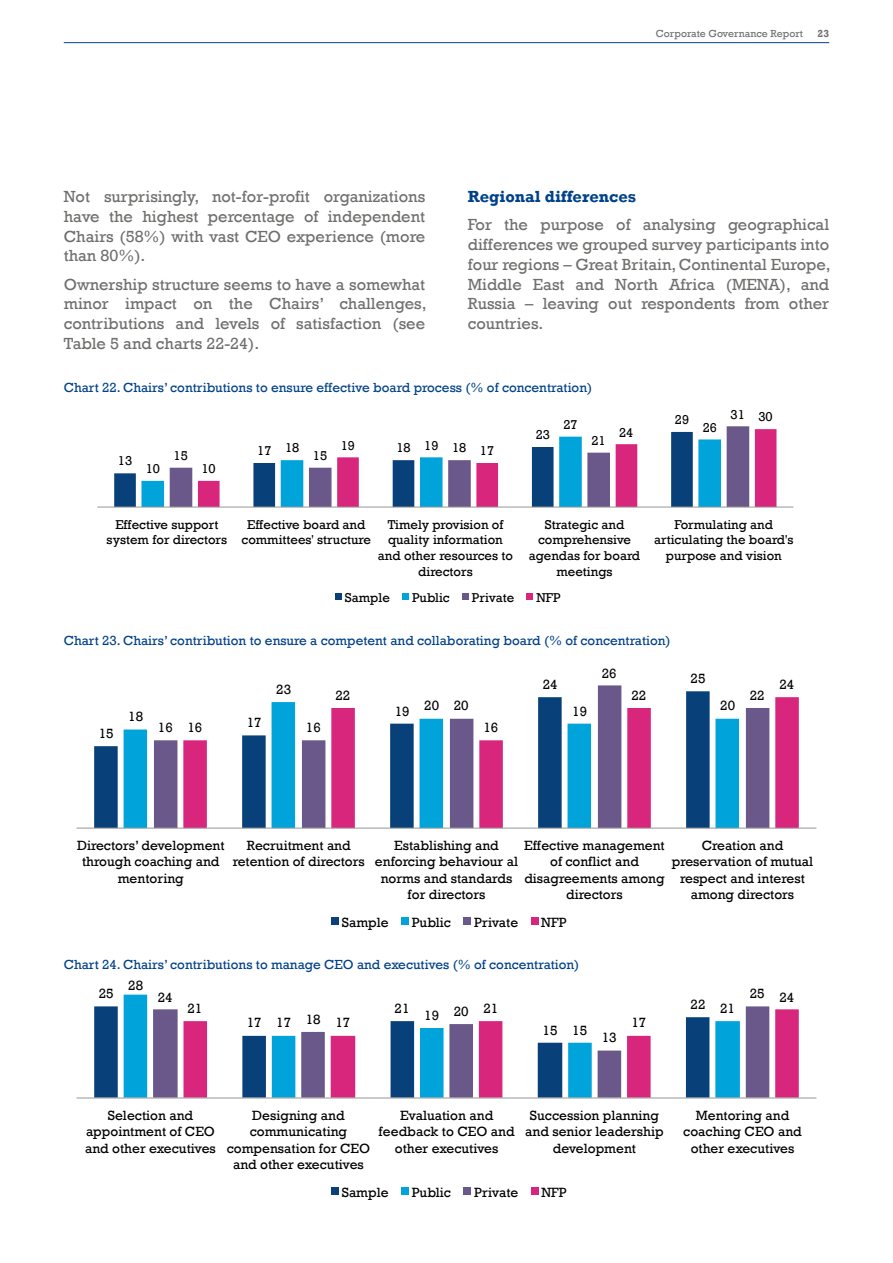
<style>
.page{position:relative;width:893px;height:1263px;background:#fff}
.page>*{position:absolute;margin:0;border:0;box-sizing:border-box;transform-origin:0 0}
.t1{font:16.5px/19.8px "Rockwell";color:#6f6f6e;text-align:justify}
.t2{font:700 16.5px "Rockwell";color:#004189}
.t3{font:13.8px/16.2px "Rockwell";color:#000;text-align:center}
.t4{font:13.65px/16.4px "Rockwell";color:#000;text-align:center}
.t5{font:13.5px "Rockwell";color:#004189}
.t6{font:13.2px/15.8px "Rockwell";color:#000;text-align:center}
.t7{font:10.5px "Rockwell";color:#6f6f6e}
.t8{font:700 10.5px "Rockwell";color:#6f6f6e}
</style>
<div class="page">
<hr style="left:64px;top:42px;width:765px;height:1px;background:#004189">
<svg style="left:114px;top:429px;width:662px;height:78px"></svg>
<hr style="left:97px;top:507px;width:696px;height:1px;background:#989898">
<div style="left:335px;top:593px;width:7px;height:7px;background:#084179"></div>
<div style="left:402px;top:593px;width:7px;height:7px;background:#00a4db"></div>
<div style="left:462px;top:593px;width:7px;height:7px;background:#6a588a"></div>
<div style="left:526px;top:593px;width:7px;height:7px;background:#d8267d"></div>
<svg style="left:94px;top:729px;width:30px;height:99px;fill:#084179"></svg>
<svg style="left:124px;top:729px;width:30px;height:99px;fill:#00a4db"></svg>
<svg style="left:154px;top:685px;width:556px;height:143px"></svg>
<svg style="left:183px;top:697px;width:616px;height:131px"></svg>
<hr style="left:77px;top:828px;width:739px;height:1px;background:#989898">
<div style="left:331px;top:918px;width:8px;height:7px;background:#084179"></div>
<div style="left:401px;top:918px;width:8px;height:7px;background:#00a4db"></div>
<div style="left:464px;top:918px;width:7px;height:7px;background:#6a588a"></div>
<div style="left:531px;top:918px;width:7px;height:7px;background:#d8267d"></div>
<svg style="left:94px;top:1006px;width:30px;height:91px;fill:#084179"></svg>
<div style="left:124px;top:995px;width:24px;height:102px;background:#00a4db"></div>
<svg style="left:153px;top:1006px;width:616px;height:91px"></svg>
<svg style="left:183px;top:1009px;width:616px;height:88px"></svg>
<hr style="left:77px;top:1097px;width:739px;height:1px;background:#989898">
<div style="left:331px;top:1188px;width:8px;height:7px;background:#084179"></div>
<div style="left:401px;top:1188px;width:8px;height:7px;background:#00a4db"></div>
<div style="left:464px;top:1188px;width:7px;height:7px;background:#6a588a"></div>
<div style="left:531px;top:1188px;width:7px;height:7px;background:#d8267d"></div>
<p class="t7" style="left:656px;top:27px;width:149px">Corporate Governance Report</p>
<p class="t8" style="left:818px;top:27px;width:13px">23</p>
<p class="t1" style="left:64px;top:187px;width:363px">Not surprisingly, not-for-profit organizations have the highest percentage of independent Chairs (58%) with vast CEO experience (more than 80%).</p>
<p class="t1" style="left:64px;top:274px;width:364px">Ownership structure seems to have a somewhat minor impact on the Chairs’ challenges, contributions and levels of satisfaction (see Table 5 and charts 22-24).</p>
<p class="t2" style="left:468px;top:186px;width:170px">Regional differences</p>
<p class="t1" style="left:468px;top:215px;width:364px">For the purpose of analysing geographical differences we grouped survey participants into four regions – Great Britain, Continental Europe, Middle East and North Africa (MENA), and Russia – leaving out respondents from other countries.</p>
<p class="t5" style="left:64px;top:380px;width:530px">Chart 22. Chairs’ contributions to ensure effective board process (% of concentration)</p>
<p class="t6" style="left:118px;top:453px;width:16px">13</p>
<p class="t6" style="left:146px;top:461px;width:16px">10</p>
<p class="t6" style="left:285px;top:440px;width:16px">18</p>
<p class="t6" style="left:424px;top:438px;width:16px">19</p>
<p class="t6" style="left:341px;top:438px;width:16px">19</p>
<p class="t6" style="left:257px;top:443px;width:16px">17</p>
<p class="t6" style="left:396px;top:440px;width:16px">18</p>
<p class="t6" style="left:174px;top:448px;width:16px">15</p>
<p class="t6" style="left:313px;top:448px;width:16px">15</p>
<p class="t6" style="left:201px;top:461px;width:16px">10</p>
<p class="t6" style="left:452px;top:440px;width:16px">18</p>
<p class="t6" style="left:480px;top:443px;width:16px">17</p>
<p class="t6" style="left:536px;top:427px;width:16px">23</p>
<p class="t6" style="left:675px;top:412px;width:16px">29</p>
<p class="t6" style="left:563px;top:417px;width:16px">27</p>
<p class="t6" style="left:703px;top:419px;width:16px">26</p>
<p class="t6" style="left:619px;top:425px;width:16px">24</p>
<p class="t6" style="left:591px;top:432px;width:16px">21</p>
<p class="t6" style="left:731px;top:406px;width:16px">31</p>
<p class="t6" style="left:758px;top:409px;width:16px">30</p>
<p class="t6" style="left:107px;top:517px;width:122px;line-height:15px">Effective support system for directors</p>
<p class="t6" style="left:241px;top:517px;width:131px;line-height:15px">Effective board and committees' structure</p>
<p class="t6" style="left:378px;top:516px;width:137px">Timely provision of quality information and other resources to directors</p>
<p class="t6" style="left:529px;top:516px;width:113px">Strategic and comprehensive agendas for board meetings</p>
<p class="t6" style="left:654px;top:517px;width:141px">Formulating and articulating the board's purpose and vision</p>
<p class="t6" style="left:345px;top:590px;width:47px">Sample</p>
<p class="t6" style="left:412px;top:590px;width:39px">Public</p>
<p class="t6" style="left:472px;top:590px;width:44px">Private</p>
<p class="t6" style="left:536px;top:590px;width:26px">NFP</p>
<p class="t5" style="left:64px;top:633px;width:608px">Chart 23. Chairs’ contribution to ensure a competent and collaborating board (% of concentration)</p>
<p class="t4" style="left:99px;top:725px;width:16px">15</p>
<p class="t4" style="left:128px;top:709px;width:16px">18</p>
<p class="t4" style="left:276px;top:681px;width:16px">23</p>
<p class="t4" style="left:247px;top:714px;width:16px">17</p>
<p class="t4" style="left:158px;top:720px;width:16px">16</p>
<p class="t4" style="left:306px;top:720px;width:16px">16</p>
<p class="t4" style="left:187px;top:720px;width:16px">16</p>
<p class="t4" style="left:335px;top:687px;width:16px">22</p>
<p class="t4" style="left:395px;top:703px;width:16px">19</p>
<p class="t4" style="left:424px;top:698px;width:16px">20</p>
<p class="t4" style="left:454px;top:698px;width:16px">20</p>
<p class="t4" style="left:483px;top:720px;width:16px">16</p>
<p class="t4" style="left:543px;top:676px;width:16px">24</p>
<p class="t4" style="left:572px;top:703px;width:16px">19</p>
<p class="t4" style="left:602px;top:665px;width:16px">26</p>
<p class="t4" style="left:631px;top:687px;width:16px">22</p>
<p class="t4" style="left:691px;top:670px;width:16px">25</p>
<p class="t4" style="left:720px;top:698px;width:16px">20</p>
<p class="t4" style="left:750px;top:687px;width:16px">22</p>
<p class="t4" style="left:779px;top:676px;width:16px">24</p>
<p class="t4" style="left:77px;top:838px;width:149px">Directors’ development through coaching and mentoring</p>
<p class="t4" style="left:233px;top:838px;width:134px;line-height:15.8px">Recruitment and retention of directors</p>
<p class="t4" style="left:375px;top:838px;width:145px">Establishing and enforcing behaviour al norms and standards for directors</p>
<p class="t4" style="left:524px;top:838px;width:142px">Effective management of conflict and disagreements among directors</p>
<p class="t4" style="left:672px;top:838px;width:143px">Creation and preservation of mutual respect and interest among directors</p>
<p class="t4" style="left:342px;top:914px;width:48px">Sample</p>
<p class="t4" style="left:412px;top:914px;width:41px">Public</p>
<p class="t4" style="left:474px;top:914px;width:46px">Private</p>
<p class="t4" style="left:541px;top:914px;width:27px">NFP</p>
<p class="t5" style="left:64px;top:956px;width:517px">Chart 24. Chairs’ contributions to manage CEO and executives (% of concentration)</p>
<p class="t3" style="left:99px;top:985px;width:16px">25</p>
<p class="t3" style="left:247px;top:1015px;width:16px">17</p>
<p class="t3" style="left:128px;top:978px;width:16px">28</p>
<p class="t3" style="left:750px;top:985px;width:16px">25</p>
<p class="t3" style="left:158px;top:989px;width:16px">24</p>
<p class="t3" style="left:779px;top:989px;width:16px">24</p>
<p class="t3" style="left:691px;top:996px;width:16px">22</p>
<p class="t3" style="left:720px;top:1000px;width:16px">21</p>
<p class="t3" style="left:395px;top:1000px;width:16px">21</p>
<p class="t3" style="left:187px;top:1000px;width:16px">21</p>
<p class="t3" style="left:483px;top:1000px;width:16px">21</p>
<p class="t3" style="left:454px;top:1004px;width:16px">20</p>
<p class="t3" style="left:424px;top:1007px;width:16px">19</p>
<p class="t3" style="left:306px;top:1011px;width:16px">18</p>
<p class="t3" style="left:276px;top:1015px;width:16px">17</p>
<p class="t3" style="left:335px;top:1015px;width:16px">17</p>
<p class="t3" style="left:631px;top:1015px;width:16px">17</p>
<p class="t3" style="left:572px;top:1022px;width:16px">15</p>
<p class="t3" style="left:543px;top:1022px;width:16px">15</p>
<p class="t3" style="left:602px;top:1029px;width:16px">13</p>
<p class="t3" style="left:85px;top:1108px;width:132px">Selection and appointment of CEO and other executives</p>
<p class="t3" style="left:227px;top:1108px;width:145px">Designing and communicating compensation for CEO and other executives</p>
<p class="t3" style="left:379px;top:1108px;width:137px">Evaluation and feedback to CEO and other executives</p>
<p class="t3" style="left:525px;top:1108px;width:140px">Succession planning and senior leadership development</p>
<p class="t3" style="left:683px;top:1108px;width:120px">Mentoring and coaching CEO and other executives</p>
<p class="t3" style="left:342px;top:1184px;width:48px">Sample</p>
<p class="t3" style="left:412px;top:1184px;width:41px">Public</p>
<p class="t3" style="left:474px;top:1184px;width:46px">Private</p>
<p class="t3" style="left:541px;top:1184px;width:27px">NFP</p>
</div>
